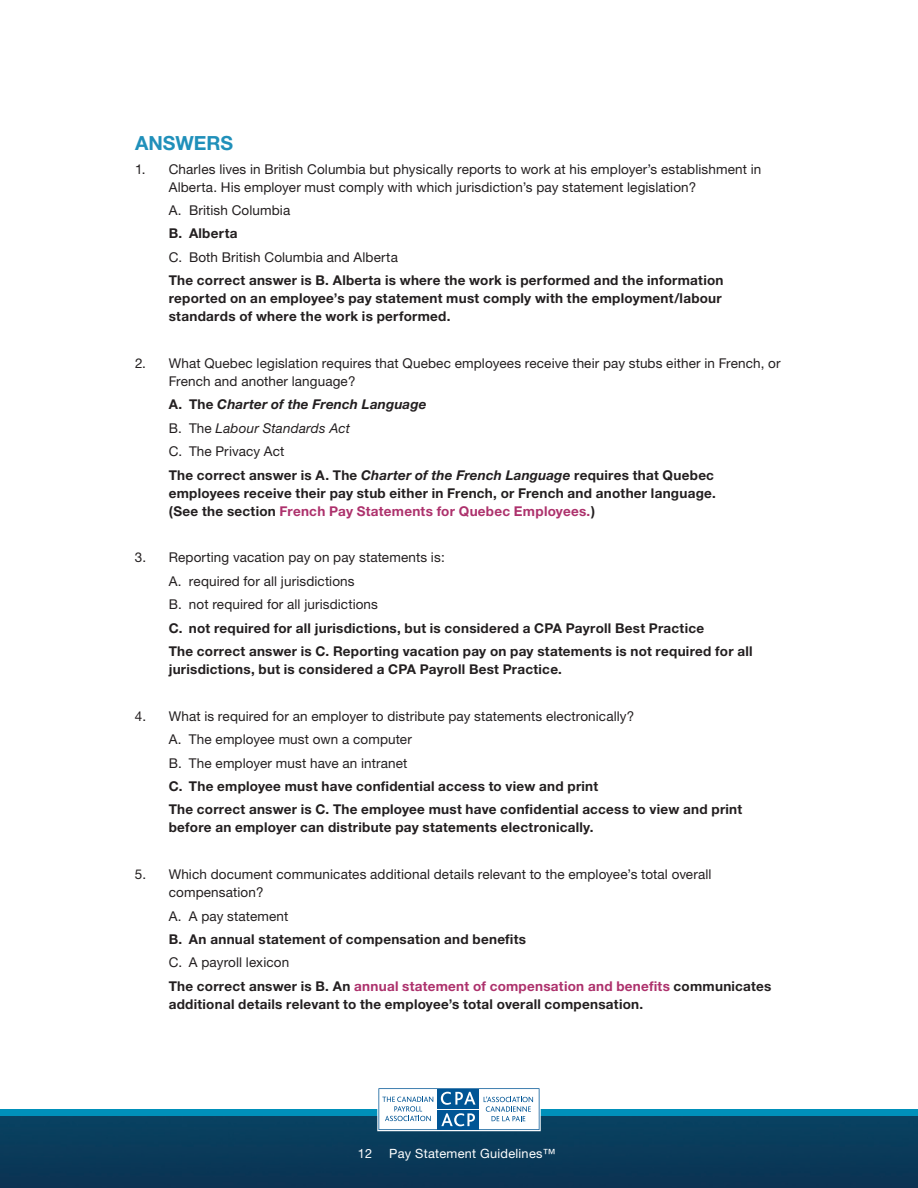
<style>
.page{position:relative;width:918px;height:1188px;background:#fff}
.page>*{position:absolute;margin:0;border:0;box-sizing:border-box;transform-origin:0 0}
.t1{font:700 19.5px "Helvetica Neue";color:#2090ba}
.t2{font:700 13.5px/18px "Helvetica Neue";letter-spacing:.02em;color:#231f20}
.t3{font:13.5px/23.4px "Helvetica Neue";letter-spacing:.01em;color:#231f20}
.t4{font:italic 700 13.5px/23.4px "Helvetica Neue";letter-spacing:.005em;color:#231f20}
.t5{font:700 13.5px/23.4px "Helvetica Neue";letter-spacing:.02em;color:#ad316c}
.t6{font:12.75px "Helvetica Neue";letter-spacing:.02em;color:#fff}
.s1{font-style:normal}
.s2{font-weight:400;font-style:normal}
.s3{font-weight:400}
.s4{color:#ad316c}
.s5{font-weight:400;color:#231f20}
.s6{color:#231f20}
</style>
<div class="page">
<div style="left:0;top:1115px;width:918px;height:73px;background:#093a5a"></div>
<div style="left:0;top:1109px;width:918px;height:6px;background:#0090ba"></div>
<div style="left:377px;top:1087px;width:164px;height:44px;background:#fff"></div>
<svg style="left:378px;top:1088px;width:162px;height:42px"></svg>
<h1 class="t1" style="left:135px;top:131px;width:15px">ANS</h1>
<h1 class="t1" style="left:175px;top:131px;width:58px">WERS</h1>
<p class="t3" style="left:169px;top:160px;width:594px;line-height:18px;text-indent:-34px">1. Charles lives in British Columbia but physically reports to work at his employer’s establishment in<br>Alberta. His employer must comply with which jurisdiction’s pay statement legislation?</p>
<p class="t3" style="left:169px;top:198px;width:123px">A. British Columbia</p>
<p class="t2" style="left:169px;top:224px;width:70px">B. Alberta</p>
<p class="t3" style="left:169px;top:245px;width:231px">C. Both British Columbia and Alberta</p>
<p class="t2" style="left:169px;top:271px;width:556px">The correct answer is B. Alberta is where the work is performed and the information reported on an employee’s pay statement must comply with the employment/labour standards of where the work is performed.</p>
<p class="t3" style="left:169px;top:354px;width:613px;line-height:18px;text-indent:-34px">2. What Quebec legislation requires that Quebec employees receive their pay stubs either in French, or<br>French and another language?</p>
<p class="t2" style="left:135px;top:395px;width:23px">A</p>
<p class="t4" style="left:169px;top:393px;width:547px;text-indent:10px"><span class="s1">. The</span> Charter of the French Language<br><span class="s2">B. The</span> <span class="s3">Labour Standards Act<br></span><span class="s2">C. The Privacy Act<br></span><span class="s1">The correct answer is A. The</span> Charter of the French Language <span class="s1">requires that Quebec</span></p>
<p class="t2" style="left:169px;top:483px;width:549px">employees receive their pay stub either in French, or French and another language. (See the section <span class="s4">French Pay Statements for Quebec Employees.</span>)</p>
<p class="t3" style="left:169px;top:546px;width:278px;text-indent:-34px">3. Reporting vacation pay on pay statements is:<br>A. required for all jurisdictions<br>B. not required for all jurisdictions</p>
<p class="t2" style="left:169px;top:616px;width:585px;line-height:23.4px">C. not required for all jurisdictions, but is considered a CPA Payroll Best Practice<br>The correct answer is C. Reporting vacation pay on pay statements is not required for all</p>
<p class="t2" style="left:169px;top:660px;width:395px">jurisdictions, but is considered a CPA Payroll Best Practice.</p>
<p class="t3" style="left:169px;top:704px;width:467px;text-indent:-34px">4. What is required for an employer to distribute pay statements electronically?<br>A. The employee must own a computer<br>B. The employer must have an intranet</p>
<p class="t2" style="left:169px;top:774px;width:575px;line-height:23.4px">C. The employee must have confidential access to view and print<br>The correct answer is C. The employee must have confidential access to view and print</p>
<p class="t2" style="left:169px;top:818px;width:426px">before an employer can distribute pay statements electronically.</p>
<p class="t3" style="left:169px;top:865px;width:544px;line-height:18px;text-indent:-34px">5. Which document communicates additional details relevant to the employee’s total overall compensation?</p>
<p class="t3" style="left:169px;top:904px;width:121px">A. A pay statement</p>
<p class="t2" style="left:135px;top:930px;width:23px">B</p>
<p class="t2" style="left:179px;top:930px;width:349px">. An annual statement of compensation and benefits</p>
<p class="t5" style="left:169px;top:951px;width:604px"><span class="s5">C. A payroll lexicon<br></span><span class="s6">The correct answer is B. An</span> annual statement of compensation and benefits <span class="s6">communicates</span></p>
<p class="t2" style="left:169px;top:995px;width:476px">additional details relevant to the employee’s total overall compensation.</p>
<p class="t6" style="left:358px;top:1146px;width:16px">12</p>
<p class="t6" style="left:389px;top:1146px;width:168px">Pay Statement Guidelines™</p>
</div>
